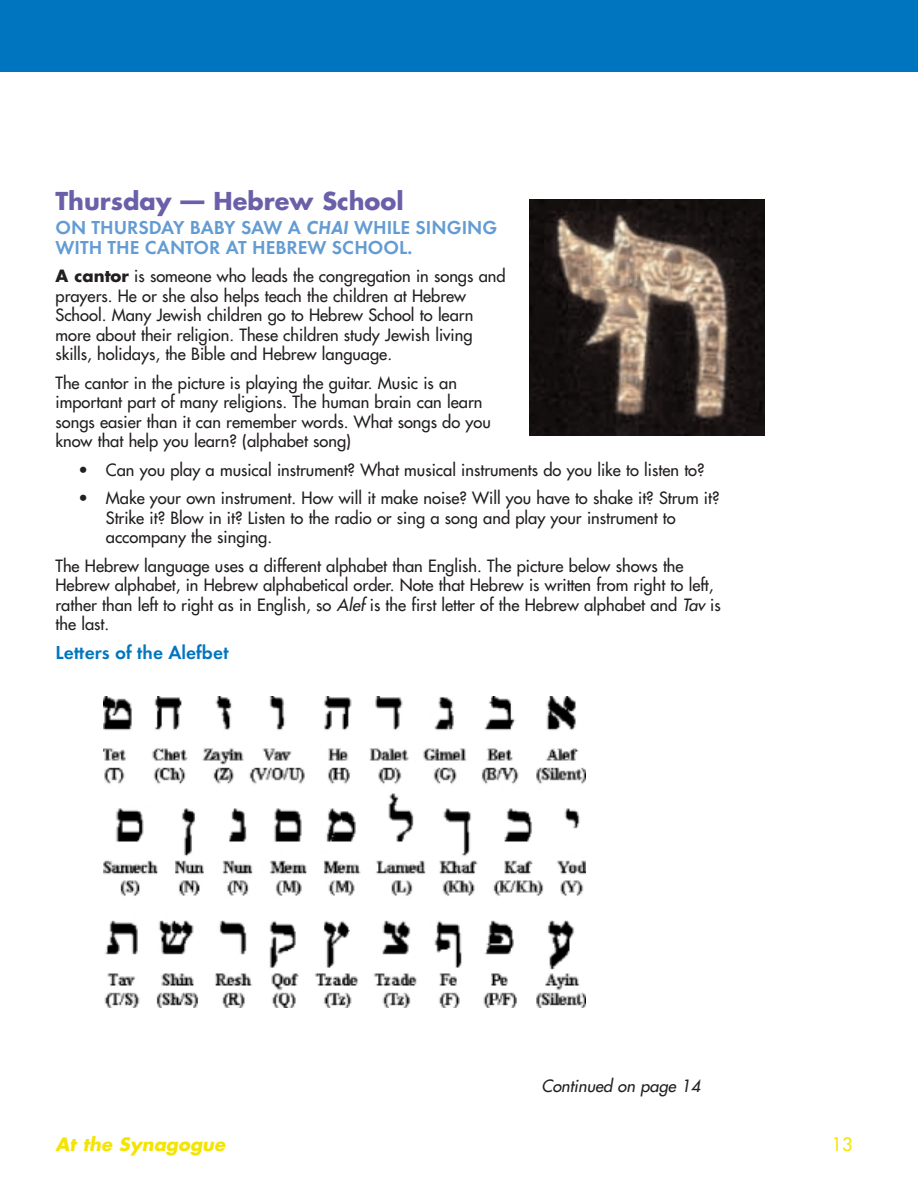
<style>
.page{position:relative;width:918px;height:1188px;background:#fff}
.page>*{position:absolute;margin:0;border:0;box-sizing:border-box;transform-origin:0 0}
.t1{font:700 24px "Futura";color:#6a5fa9}
.t2{font:600 19.5px/19.5px "Futura T";color:#639cd3}
.t3{font:600 19.5px "Futura T";color:#0075bf}
.t4{font:italic 700 18px "Futura";color:#f3e401}
.t5{font:18px "Futura";color:#f3e401}
.t6{font:16.5px/19.5px "Futura";color:#231f20}
.t7{font:italic 16.5px "Futura";color:#231f20}
.s1{font-style:italic}
.s2{font-weight:700}
</style>
<div class="page">
<div style="left:0;top:0;width:918px;height:72px;background:#0075bf"></div>
<img style="left:104px;top:696px;width:481px;height:312px">
<img style="left:529px;top:200px;width:236px;height:235px">
<h1 class="t1" style="left:56px;top:190px;width:350px">Thursday — Hebrew School</h1>
<p class="t2" style="left:56px;top:219px;width:443px">ON THURSDAY BABY SAW A <span class="s1">CHAI</span> WHILE SINGING<br>WITH THE CANTOR AT HEBREW SCHOOL.</p>
<p class="t6" style="left:56px;top:268px;width:452px"><span class="s2">A cantor</span> is someone who leads the congregation in songs and prayers. He or she also helps teach the children at Hebrew School. Many Jewish children go to Hebrew School to learn more about their religion. These children study Jewish living skills, holidays, the Bible and Hebrew language.</p>
<p class="t6" style="left:56px;top:374px;width:437px">The cantor in the picture is playing the guitar. Music is an important part of many religions. The human brain can learn songs easier than it can remember words. What songs do you know that help you learn? (alphabet song)</p>
<p class="t6" style="left:79px;top:461px;width:628px">• Can you play a musical instrument? What musical instruments do you like to listen to?</p>
<p class="t6" style="left:106px;top:490px;width:615px;text-indent:-27px">• Make your own instrument. How will it make noise? Will you have to shake it? Strum it?<br>Strike it? Blow in it? Listen to the radio or sing a song and play your instrument to accompany the singing.</p>
<p class="t6" style="left:55px;top:557px;width:667px">The Hebrew language uses a different alphabet than English. The picture below shows the Hebrew alphabet, in Hebrew alphabetical order. Note that Hebrew is written from right to left, rather than left to right as in English, so <span class="s1">Alef</span> is the first letter of the Hebrew alphabet and <span class="s1">Tav</span> is the last.</p>
<p class="t3" style="left:56px;top:644px;width:175px">Letters of the Alefbet</p>
<p class="t7" style="left:541px;top:1078px;width:160px">Continued on page 14</p>
<p class="t4" style="left:56px;top:1136px;width:171px">At the Synagogue</p>
<p class="t5" style="left:832px;top:1135px;width:22px">13</p>
</div>
